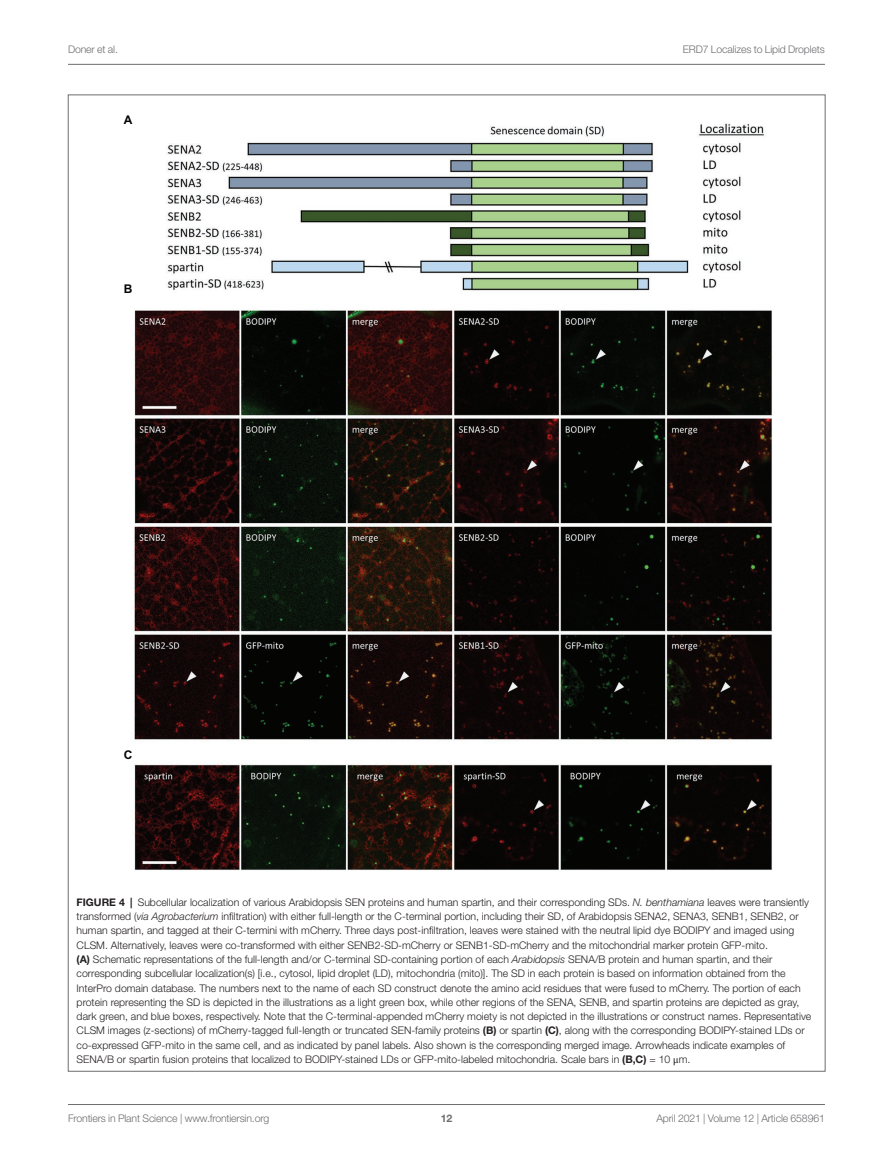
<style>
.page{position:relative;width:893px;height:1170px;background:#fff}
.page>*{position:absolute;margin:0;border:0;box-sizing:border-box;transform-origin:0 0}
.t1{font:700 12px "Arial";color:#040503}
.FIG_LEG{font:300 10.5px/14.2px "Helvetica Neue LT Std";color:#231f20}
.t2{font:300 10.5px "Helvetica Neue LT Std";letter-spacing:-.015em;color:#6c6d70}
.t3{font:700 10.5px "Helvetica Neue LT Std";color:#6c6d70}
.s1{font-weight:700}
.s2{font-style:italic}
.s3{font-family:"STIX General";font-weight:400}
</style>
<div class="page">
<hr style="left:68px;top:64px;width:757px;height:1px;background:#6c6d70">
<hr style="left:68px;top:1104px;width:757px;height:1px;background:#6c6d70">
<img style="left:132px;top:123px;width:640px;height:747px">
<p class="t2" style="left:68px;top:42px;width:51px">Doner et al.</p>
<p class="t2" style="left:683px;top:42px;width:144px">ERD7 Localizes to Lipid Droplets</p>
<p class="t1" style="left:124px;top:111px;width:10px">A</p>
<p class="t1" style="left:124px;top:280px;width:10px">B</p>
<p class="t1" style="left:124px;top:746px;width:10px">C</p>
<p class="FIG_LEG" style="left:77px;top:894px;width:736px"><span class="s1">FIGURE 4 |</span> Subcellular localization of various Arabidopsis SEN proteins and human spartin, and their corresponding SDs. <span class="s2">N. benthamiana</span> leaves were transiently transformed (<span class="s2">via Agrobacterium</span> infiltration) with either full-length or the C-terminal portion, including their SD, of Arabidopsis SENA2, SENA3, SENB1, SENB2, or human spartin, and tagged at their C-termini with mCherry. Three days post-infiltration, leaves were stained with the neutral lipid dye BODIPY and imaged using CLSM. Alternatively, leaves were co-transformed with either SENB2-SD-mCherry or SENB1-SD-mCherry and the mitochondrial marker protein GFP-mito.<br><span class="s1">(A)</span> Schematic representations of the full-length and/or C-terminal SD-containing portion of each <span class="s2">Arabidopsis</span> SENA/B protein and human spartin, and their corresponding subcellular localization(s) [i.e., cytosol, lipid droplet (LD), mitochondria (mito)]. The SD in each protein is based on information obtained from the InterPro domain database. The numbers next to the name of each SD construct denote the amino acid residues that were fused to mCherry. The portion of each protein representing the SD is depicted in the illustrations as a light green box, while other regions of the SENA, SENB, and spartin proteins are depicted as gray, dark green, and blue boxes, respectively. Note that the C-terminal-appended mCherry moiety is not depicted in the illustrations or construct names. Representative CLSM images (z-sections) of mCherry-tagged full-length or truncated SEN-family proteins <span class="s1">(B)</span> or spartin <span class="s1">(C)</span>, along with the corresponding BODIPY-stained LDs or co-expressed GFP-mito in the same cell, and as indicated by panel labels. Also shown is the corresponding merged image. Arrowheads indicate examples of SENA/B or spartin fusion proteins that localized to BODIPY-stained LDs or GFP-mito-labeled mitochondria. Scale bars in <span class="s1">(B,C)</span> = 10 <span class="s3">μ</span>m.</p>
<p class="t2" style="left:68px;top:1111px;width:203px">Frontiers in Plant Science | www.frontiersin.org</p>
<p class="t3" style="left:441px;top:1111px;width:13px">12</p>
<p class="t2" style="left:656px;top:1111px;width:170px">April 2021 | Volume 12 | Article 658961</p>
</div>
